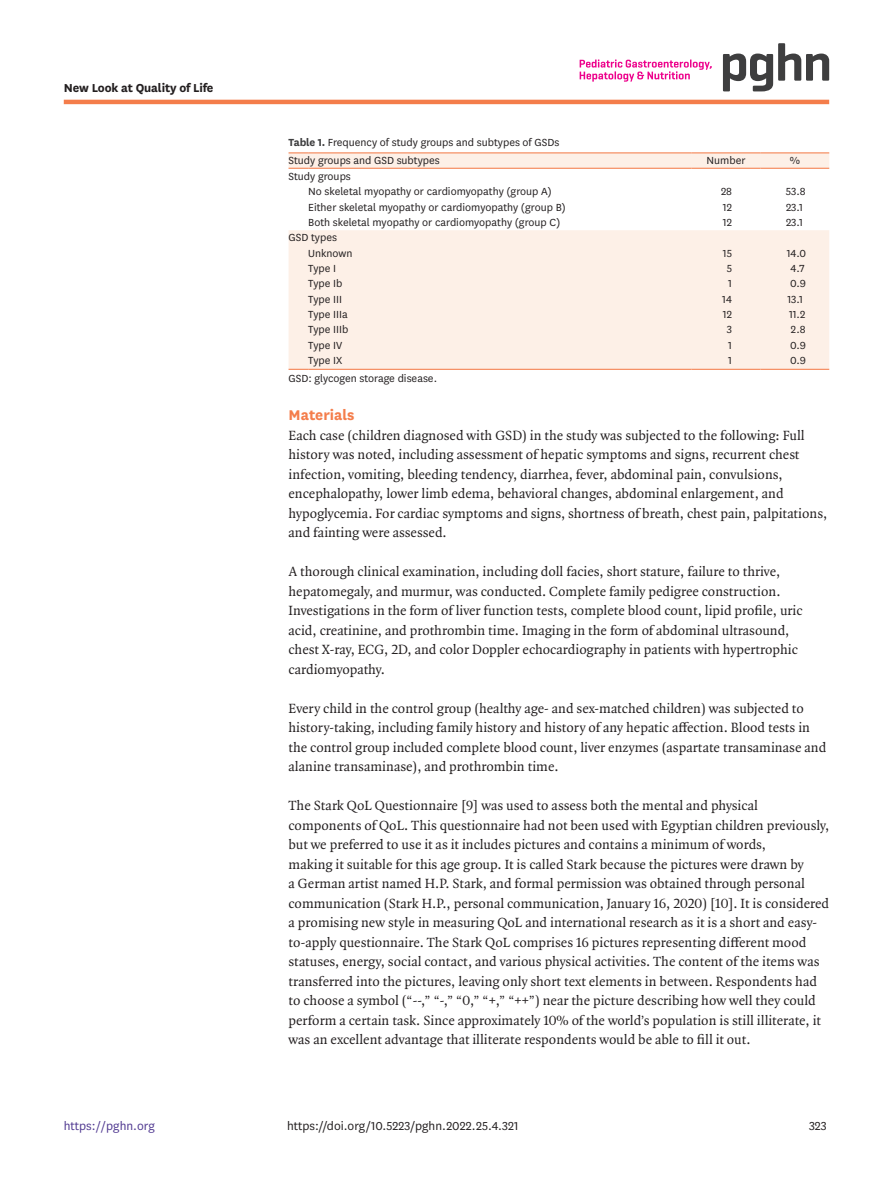
<style>
.page{position:relative;width:893px;height:1191px;background:#fff}
.page>*{position:absolute;margin:0;border:0;box-sizing:border-box;transform-origin:0 0}
.body_title2{font:700 16.5px "National";color:#f47d4b}
.body_p{font:14.25px/19.5px "Quadraat OT";color:#231f20}
.body_p_first{font:14.25px/19.5px "Quadraat OT";color:#231f20}
.doi_running_footer{font:13.5px "National";color:#231f20}
.alt-title-type{font:700 13.5px "National";letter-spacing:-.01em;color:#231f20}
.t1{font:13.5px "National";color:#513a91}
.tbody_entry{font:12px "National";color:#231f20}
.table-wrap_caption{font:12px "National";color:#231f20}
.thead_entry{font:12px "National";color:#231f20}
.table-wrap-foot_p_fi{font:12px "National";color:#231f20}
.s1{font-weight:700;color:#3e3e3f}
</style>
<div class="page">
<hr style="left:64px;top:100px;width:765px;height:4px;background:#f47d4b">
<svg style="left:723px;top:43px;width:106px;height:48px"></svg>
<svg style="left:580px;top:60px;width:132px;height:22px"></svg>
<svg style="left:289px;top:153px;width:540px;height:216px;fill:#fdf0e7"></svg>
<svg style="left:289px;top:152px;width:19px;height:1px"></svg>
<hr style="left:308px;top:152px;width:384px;height:1px;background:#f47d4b">
<hr style="left:692px;top:152px;width:68px;height:1px;background:#f47d4b">
<hr style="left:760px;top:152px;width:69px;height:1px;background:#f47d4b">
<svg style="left:289px;top:168px;width:19px;height:1px"></svg>
<hr style="left:308px;top:168px;width:384px;height:1px;background:#f47d4b">
<hr style="left:692px;top:168px;width:68px;height:1px;background:#f47d4b">
<hr style="left:760px;top:168px;width:69px;height:1px;background:#f47d4b">
<svg style="left:289px;top:369px;width:19px;height:1px"></svg>
<hr style="left:308px;top:369px;width:384px;height:1px;background:#f47d4b">
<hr style="left:692px;top:369px;width:68px;height:1px;background:#f47d4b">
<hr style="left:760px;top:369px;width:69px;height:1px;background:#f47d4b">
<p class="alt-title-type" style="left:64px;top:78px;width:151px">New Look at Quality of Life</p>
<p class="table-wrap_caption" style="left:289px;top:135px;width:272px"><span class="s1">Table 1.</span> Frequency of study groups and subtypes of GSDs</p>
<p class="thead_entry" style="left:289px;top:152px;width:153px">Study groups and GSD subtypes</p>
<p class="thead_entry" style="left:706px;top:152px;width:41px">Number</p>
<p class="thead_entry" style="left:790px;top:152px;width:12px">%</p>
<p class="tbody_entry" style="left:289px;top:168px;width:64px">Study groups</p>
<p class="tbody_entry" style="left:308px;top:184px;width:245px">No skeletal myopathy or cardiomyopathy (group A)</p>
<p class="tbody_entry" style="left:721px;top:184px;width:13px">28</p>
<p class="tbody_entry" style="left:786px;top:184px;width:21px">53.8</p>
<p class="tbody_entry" style="left:308px;top:199px;width:259px">Either skeletal myopathy or cardiomyopathy (group B)</p>
<p class="tbody_entry" style="left:723px;top:199px;width:11px">12</p>
<p class="tbody_entry" style="left:786px;top:199px;width:19px">23.1</p>
<p class="tbody_entry" style="left:308px;top:214px;width:254px">Both skeletal myopathy or cardiomyopathy (group C)</p>
<p class="tbody_entry" style="left:723px;top:214px;width:11px">12</p>
<p class="tbody_entry" style="left:786px;top:214px;width:19px">23.1</p>
<p class="tbody_entry" style="left:289px;top:230px;width:50px">GSD types</p>
<p class="tbody_entry" style="left:308px;top:245px;width:46px">Unknown</p>
<p class="tbody_entry" style="left:723px;top:245px;width:11px">15</p>
<p class="tbody_entry" style="left:787px;top:245px;width:21px">14.0</p>
<p class="tbody_entry" style="left:308px;top:260px;width:30px">Type I</p>
<p class="tbody_entry" style="left:727px;top:260px;width:7px">5</p>
<p class="tbody_entry" style="left:791px;top:260px;width:15px">4.7</p>
<p class="tbody_entry" style="left:308px;top:276px;width:36px">Type Ib</p>
<p class="tbody_entry" style="left:728px;top:276px;width:5px">1</p>
<p class="tbody_entry" style="left:790px;top:276px;width:17px">0.9</p>
<p class="tbody_entry" style="left:308px;top:291px;width:35px">Type III</p>
<p class="tbody_entry" style="left:722px;top:291px;width:11px">14</p>
<p class="tbody_entry" style="left:787px;top:291px;width:17px">13.1</p>
<p class="tbody_entry" style="left:308px;top:307px;width:41px">Type IIIa</p>
<p class="tbody_entry" style="left:723px;top:307px;width:11px">12</p>
<p class="tbody_entry" style="left:789px;top:307px;width:18px">11.2</p>
<p class="tbody_entry" style="left:308px;top:322px;width:42px">Type IIIb</p>
<p class="tbody_entry" style="left:727px;top:322px;width:7px">3</p>
<p class="tbody_entry" style="left:791px;top:322px;width:16px">2.8</p>
<p class="tbody_entry" style="left:308px;top:337px;width:36px">Type IV</p>
<p class="tbody_entry" style="left:728px;top:337px;width:5px">1</p>
<p class="tbody_entry" style="left:790px;top:337px;width:17px">0.9</p>
<p class="tbody_entry" style="left:308px;top:353px;width:36px">Type IX</p>
<p class="tbody_entry" style="left:728px;top:353px;width:5px">1</p>
<p class="tbody_entry" style="left:790px;top:353px;width:17px">0.9</p>
<p class="table-wrap-foot_p_fi" style="left:289px;top:370px;width:150px">GSD: glycogen storage disease.</p>
<p class="body_title2" style="left:289px;top:403px;width:67px">Materials</p>
<p class="body_p_first" style="left:289px;top:425px;width:540px">Each case (children diagnosed with GSD) in the study was subjected to the following: Full history was noted, including assessment of hepatic symptoms and signs, recurrent chest infection, vomiting, bleeding tendency, diarrhea, fever, abdominal pain, convulsions, encephalopathy, lower limb edema, behavioral changes, abdominal enlargement, and hypoglycemia. For cardiac symptoms and signs, shortness of breath, chest pain, palpitations, and fainting were assessed.</p>
<p class="body_p" style="left:289px;top:562px;width:516px">A thorough clinical examination, including doll facies, short stature, failure to thrive, hepatomegaly, and murmur, was conducted. Complete family pedigree construction.<br>Investigations in the form of liver function tests, complete blood count, lipid profile, uric acid, creatinine, and prothrombin time. Imaging in the form of abdominal ultrasound, chest X-ray, ECG, 2D, and color Doppler echocardiography in patients with hypertrophic cardiomyopathy.</p>
<p class="body_p" style="left:289px;top:698px;width:539px">Every child in the control group (healthy age- and sex-matched children) was subjected to history-taking, including family history and history of any hepatic affection. Blood tests in the control group included complete blood count, liver enzymes (aspartate transaminase and alanine transaminase), and prothrombin time.</p>
<p class="body_p" style="left:289px;top:796px;width:542px">The Stark QoL Questionnaire [9] was used to assess both the mental and physical components of QoL. This questionnaire had not been used with Egyptian children previously, but we preferred to use it as it includes pictures and contains a minimum of words,<br>making it suitable for this age group. It is called Stark because the pictures were drawn by<br>a German artist named H.P. Stark, and formal permission was obtained through personal communication (Stark H.P., personal communication, January 16, 2020) [10]. It is considered a promising new style in measuring QoL and international research as it is a short and easy&shy;to-apply questionnaire. The Stark QoL comprises 16 pictures representing different mood statuses, energy, social contact, and various physical activities. The content of the items was transferred into the pictures, leaving only short text elements in between. Respondents had to choose a symbol (“--,” “-,” “0,” “+,” “++”) near the picture describing how well they could perform a certain task. Since approximately 10% of the world’s population is still illiterate, it was an excellent advantage that illiterate respondents would be able to fill it out.</p>
<p class="t1" style="left:64px;top:1116px;width:93px">https://pghn.org</p>
<p class="doi_running_footer" style="left:809px;top:1116px;width:19px">323</p>
<p class="doi_running_footer" style="left:287px;top:1116px;width:233px">https://doi.org/10.5223/pghn.2022.25.4.321</p>
</div>
